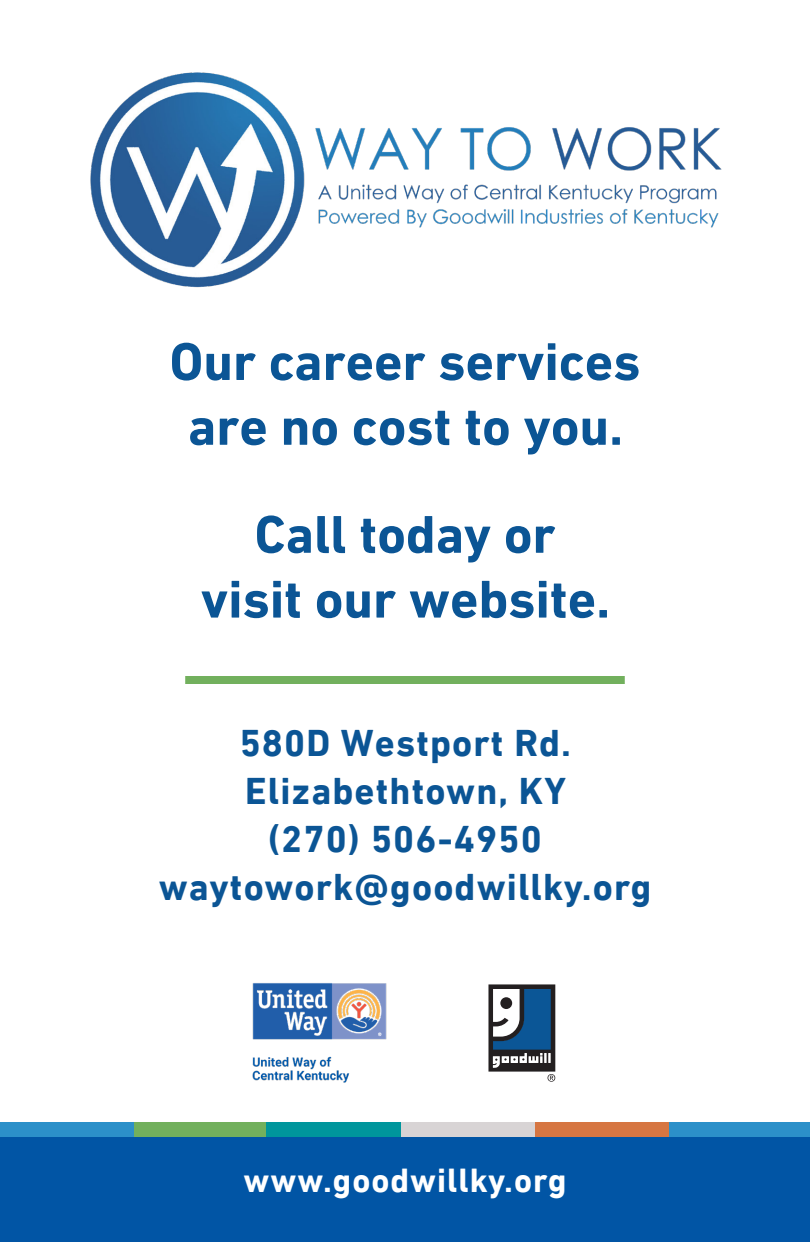
<style>
.page{position:relative;width:810px;height:1242px;background:#fff}
.page>*{position:absolute;margin:0;border:0;box-sizing:border-box;transform-origin:0 0}
.t1{font:700 54px/64.8px "DIN Next LT Pro";color:#0b5595;text-align:center}
.t2{font:700 38px "DIN Next LT Pro";letter-spacing:.03em;color:#0b5595}
.t3{font:700 34px "DIN Next LT Pro";letter-spacing:.03em;color:#fff}
</style>
<div class="page">
<div style="left:0;top:1136px;width:810px;height:106px;background:#0155a5"></div>
<div style="left:0;top:1122px;width:135px;height:14px;background:#2c90c9"></div>
<div style="left:134px;top:1122px;width:133px;height:14px;background:#72b05d"></div>
<div style="left:267px;top:1122px;width:135px;height:14px;background:#00969c"></div>
<div style="left:402px;top:1122px;width:134px;height:14px;background:#d8d4d5"></div>
<div style="left:535px;top:1122px;width:134px;height:14px;background:#d67642"></div>
<div style="left:669px;top:1122px;width:141px;height:14px;background:#2c90c9"></div>
<div style="left:185px;top:676px;width:440px;height:8px;background:#72b05d"></div>
<img style="left:90px;top:72px;width:632px;height:216px">
<svg style="left:488px;top:984px;width:67px;height:98px"></svg>
<img style="left:252px;top:983px;width:135px;height:100px">
<p class="t1" style="left:169px;top:329px;width:473px">Our career services are no cost to you.</p>
<p class="t1" style="left:201px;top:502px;width:411px">Call today or visit our website.</p>
<p class="t2" style="left:240px;top:721px;width:333px">580D Westport Rd.</p>
<p class="t2" style="left:245px;top:769px;width:322px">Elizabethtown, KY</p>
<p class="t2" style="left:268px;top:817px;width:275px">(270) 506-4950</p>
<p class="t2" style="left:159px;top:865px;width:494px">waytowork@goodwillky.org</p>
<p class="t3" style="left:244px;top:1161px;width:324px">www.goodwillky.org</p>
</div>
